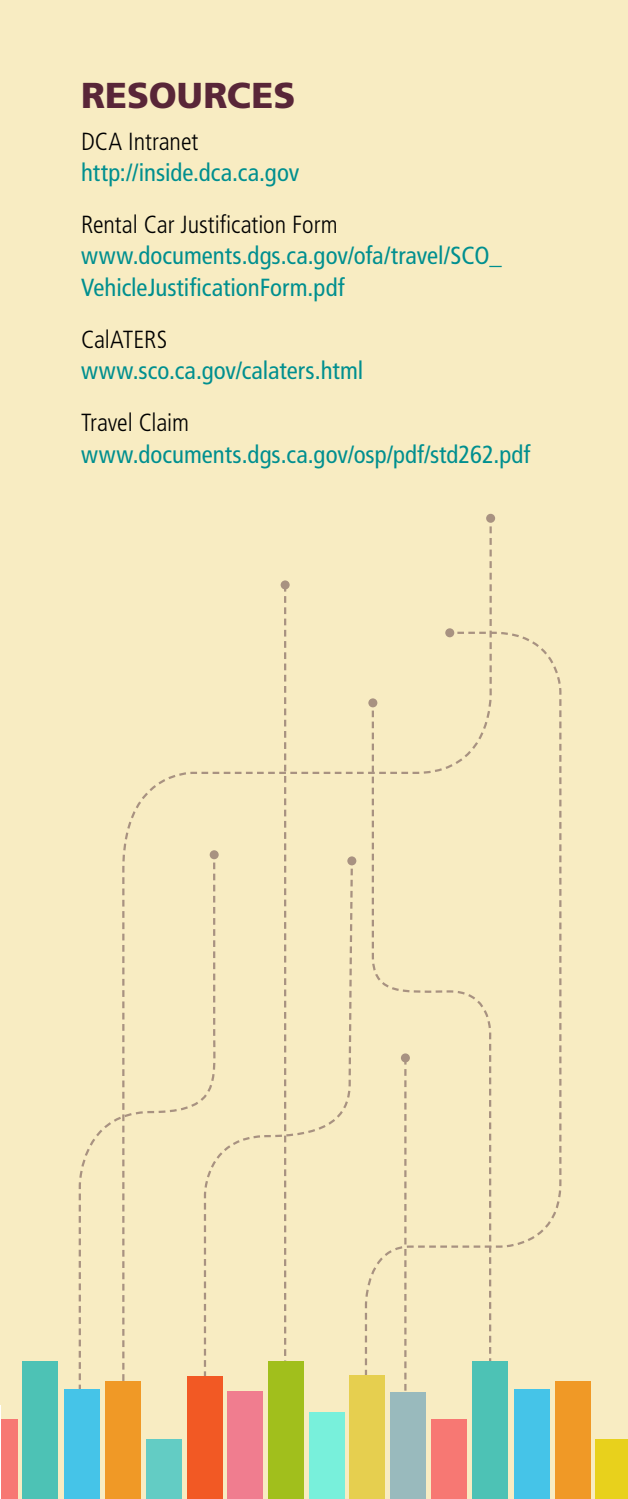
<style>
.page{position:relative;width:628px;height:1499px;background:#fff}
.page>*{position:absolute;margin:0;border:0;box-sizing:border-box;transform-origin:0 0}
.t1{font:900 36px "Frutiger LT Std";color:#592638}
.t2{font:condensed 24.75px/31.5px "Frutiger LT Std";color:#008f8f}
.t3{font:300 condensed 24.75px "Frutiger LT Std";letter-spacing:-.005em;color:#000}
</style>
<div class="page">
<div style="left:0;top:0;width:628px;height:1498px;background:#f8ecc2"></div>
<div style="left:486px;top:514px;width:9px;height:9px;background:#a89281;border-radius:50%"></div>
<svg style="left:123px;top:526px;width:439px;height:972px"></svg>
<svg style="left:78px;top:852px;width:138px;height:646px"></svg>
<div style="left:210px;top:850px;width:9px;height:9px;background:#a89281;border-radius:50%"></div>
<div style="left:514px;top:1389px;width:36px;height:109px;background:#45c4e8"></div>
<div style="left:471px;top:1361px;width:36px;height:137px;background:#4dc2b5"></div>
<div style="left:431px;top:1419px;width:36px;height:79px;background:#f77873"></div>
<div style="left:390px;top:1392px;width:36px;height:106px;background:#99babd"></div>
<div style="left:349px;top:1375px;width:36px;height:123px;background:#e6cf4f"></div>
<div style="left:309px;top:1412px;width:36px;height:86px;background:#78f0db"></div>
<div style="left:268px;top:1361px;width:36px;height:137px;background:#a1bf1c"></div>
<div style="left:227px;top:1391px;width:36px;height:107px;background:#f07d8f"></div>
<div style="left:187px;top:1376px;width:36px;height:122px;background:#f25924"></div>
<div style="left:595px;top:1439px;width:33px;height:59px;background:#e8d11c"></div>
<div style="left:555px;top:1381px;width:35px;height:117px;background:#f09926"></div>
<div style="left:64px;top:1389px;width:36px;height:109px;background:#45c4e8"></div>
<div style="left:22px;top:1361px;width:36px;height:137px;background:#4dc2b5"></div>
<div style="left:0;top:1419px;width:17px;height:79px;background:#f77873"></div>
<div style="left:146px;top:1439px;width:36px;height:59px;background:#63ccc4"></div>
<div style="left:105px;top:1381px;width:36px;height:117px;background:#f09926"></div>
<hr style="left:0;top:1405px;width:1px;height:93px;background:#fff">
<h1 class="t1" style="left:81px;top:74px;width:213px">RESOURCES</h1>
<p class="t3" style="left:81px;top:127px;width:119px">DCA Intranet</p>
<p class="t2" style="left:81px;top:157px;width:220px">http://inside.dca.ca.gov</p>
<p class="t3" style="left:81px;top:210px;width:258px">Rental Car Justification Form</p>
<p class="t2" style="left:81px;top:240px;width:422px">www.documents.dgs.ca.gov/ofa/travel/SCO_<br>VehicleJustificationForm.pdf</p>
<p class="t3" style="left:81px;top:325px;width:88px">CalATERS</p>
<p class="t2" style="left:81px;top:355px;width:284px">www.sco.ca.gov/calaters.html</p>
<p class="t3" style="left:81px;top:408px;width:110px">Travel Claim</p>
<p class="t2" style="left:81px;top:438px;width:451px">www.documents.dgs.ca.gov/osp/pdf/std262.pdf</p>
</div>
